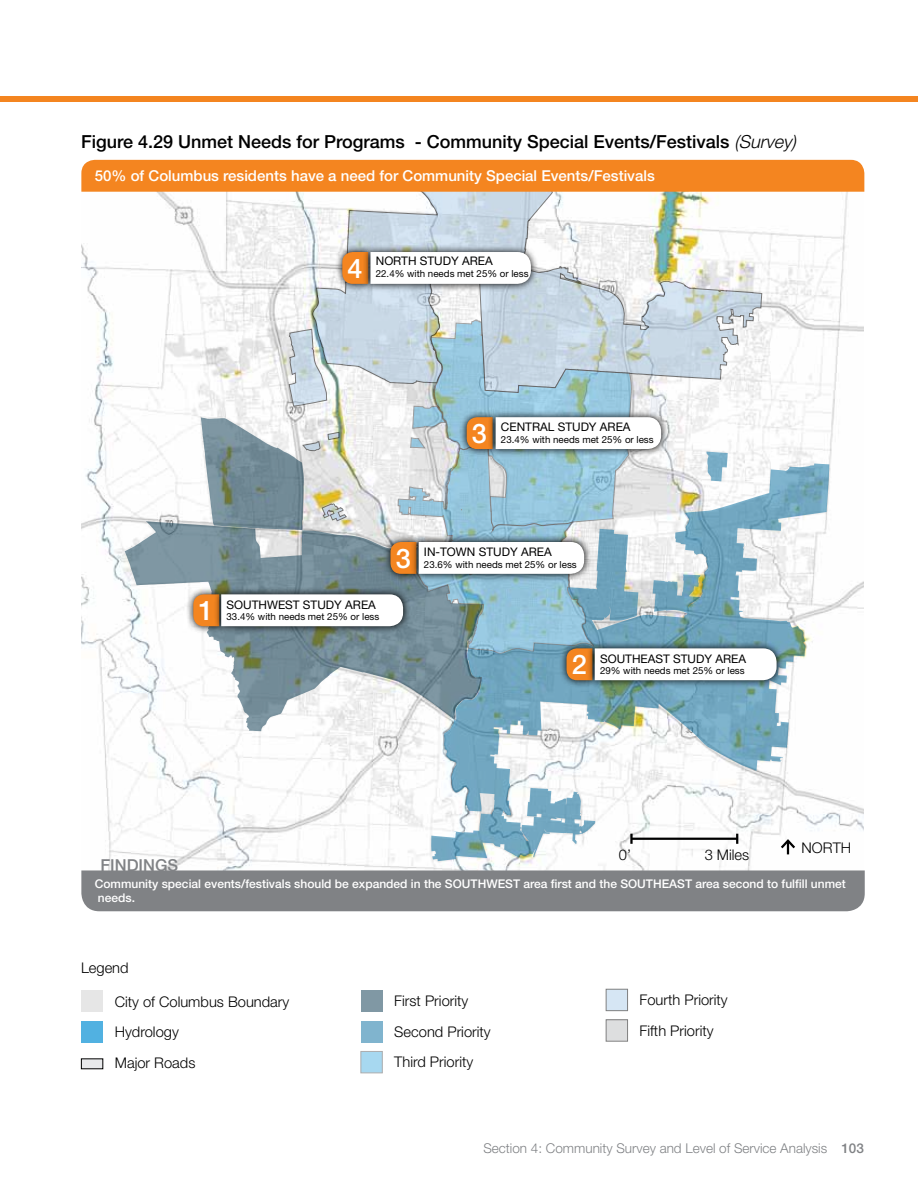
<style>
.page{position:relative;width:918px;height:1188px;background:#fff}
.page>*{position:absolute;margin:0;border:0;box-sizing:border-box;transform-origin:0 0}
.t1{font:500 27px "Helvetica Neue LT Std";color:#fff}
.t2{font:500 18px "Helvetica Neue LT Std";color:#000}
.t3{font:500 16.5px "Helvetica Neue LT Std";color:#808285}
.t4{font:500 15px "Helvetica Neue LT Std";color:#fff}
.t5{font:300 14.7px/30.6px "Helvetica Neue LT Std";color:#000}
.t6{font:300 13.5px "Helvetica Neue LT Std";color:#808285}
.t7{font:500 12px/14.4px "Helvetica Neue LT Std";color:#fff}
.t8{font:11.85px "Helvetica Neue LT Std";color:#000}
.t9{font:9.75px "Helvetica Neue LT Std";color:#000}
.s1{font-weight:300;font-style:italic}
.s2{font-weight:500}
</style>
<div class="page">
<div style="left:0;top:96px;width:918px;height:6px;background:#f48520"></div>
<img style="left:81px;top:192px;width:783px;height:678px">
<svg style="left:431px;top:452px;width:398px;height:409px"></svg>
<svg style="left:288px;top:192px;width:475px;height:225px"></svg>
<svg style="left:409px;top:319px;width:223px;height:98px;background:#b1ccd8"></svg>
<svg style="left:125px;top:417px;width:357px;height:314px"></svg>
<svg style="left:185px;top:587px;width:8px;height:47px"></svg>
<svg style="left:334px;top:245px;width:29px;height:47px"></svg>
<svg style="left:459px;top:410px;width:29px;height:7px"></svg>
<svg style="left:559px;top:680px;width:28px;height:8px"></svg>
<div style="left:361px;top:990px;width:21px;height:22px;background:#8098a4"></div>
<div style="left:361px;top:1021px;width:21px;height:21px;background:#80b4ce"></div>
<div style="left:606px;top:989px;width:22px;height:22px;background:#d6e6f4"></div>
<div style="left:360px;top:1051px;width:23px;height:22px;background:linear-gradient(to bottom,#a7d8f0,#a7d8f0)"></div>
<div style="left:606px;top:1020px;width:22px;height:21px;background:#dddedf"></div>
<div style="left:81px;top:870px;width:784px;height:41px;background:#808285"></div>
<div style="left:81px;top:991px;width:22px;height:21px;background:#e6e6e6"></div>
<div style="left:81px;top:1021px;width:22px;height:22px;background:#51b1e1"></div>
<div style="left:81px;top:1059px;width:22px;height:10px;background:#e8e9eb"></div>
<svg style="left:363px;top:244px;width:176px;height:48px;background:#adb7bf"></svg>
<svg style="left:342px;top:252px;width:189px;height:32px"></svg>
<svg style="left:488px;top:409px;width:181px;height:8px"></svg>
<svg style="left:587px;top:641px;width:197px;height:47px;background:#698e96"></svg>
<svg style="left:193px;top:417px;width:584px;height:263px"></svg>
<hr style="left:631px;top:838px;width:106px;height:2px;background:#000">
<svg style="left:630px;top:834px;width:3px;height:10px"></svg>
<svg style="left:736px;top:834px;width:2px;height:10px"></svg>
<svg style="left:778px;top:837px;width:20px;height:17px"></svg>
<div style="left:81px;top:160px;width:783px;height:32px;background:#f48520"></div>
<h2 class="t2" style="left:81px;top:131px;width:716px">Figure 4.29 Unmet Needs for Programs - Community Special Events/Festivals <span class="s1">(Survey)</span></h2>
<h3 class="t4" style="left:95px;top:167px;width:561px">50% of Columbus residents have a need for Community Special Events/Festivals</h3>
<h1 class="t1" style="left:348px;top:252px;width:17px">4</h1>
<p class="t8" style="left:376px;top:254px;width:118px">NORTH STUDY AREA</p>
<p class="t9" style="left:376px;top:267px;width:154px">22.4% with needs met 25% or less</p>
<h1 class="t1" style="left:472px;top:417px;width:17px">3</h1>
<p class="t8" style="left:501px;top:420px;width:131px">CENTRAL STUDY AREA</p>
<p class="t9" style="left:501px;top:434px;width:154px">23.4% with needs met 25% or less</p>
<h1 class="t1" style="left:199px;top:594px;width:17px">1</h1>
<p class="t8" style="left:227px;top:597px;width:151px">SOUTHWEST STUDY AREA</p>
<p class="t9" style="left:227px;top:611px;width:154px">33.4% with needs met 25% or less</p>
<h1 class="t1" style="left:396px;top:542px;width:17px">3</h1>
<p class="t8" style="left:424px;top:545px;width:129px">IN-TOWN STUDY AREA</p>
<p class="t9" style="left:424px;top:559px;width:154px">23.6% with needs met 25% or less</p>
<h1 class="t1" style="left:572px;top:648px;width:17px">2</h1>
<p class="t8" style="left:600px;top:651px;width:148px">SOUTHEAST STUDY AREA</p>
<p class="t9" style="left:600px;top:665px;width:146px">29% with needs met 25% or less</p>
<h3 class="t3" style="left:100px;top:855px;width:79px">FINDINGS</h3>
<h3 class="t5" style="left:619px;top:839px;width:14px">0’</h3>
<h3 class="t5" style="left:705px;top:839px;width:46px">3 Miles</h3>
<h3 class="t5" style="left:802px;top:832px;width:51px">NORTH</h3>
<p class="t7" style="left:95px;top:876px;width:752px">Community special events/festivals should be expanded in the SOUTHWEST area first and the SOUTHEAST area second to fulfill unmet needs.</p>
<h3 class="t5" style="left:81px;top:952px;width:49px">Legend</h3>
<h3 class="t5" style="left:115px;top:986px;width:176px">City of Columbus Boundary<br>Hydrology<br>Major Roads</h3>
<h3 class="t5" style="left:394px;top:986px;width:98px">First Priority<br>Second Priority</h3>
<h3 class="t5" style="left:640px;top:984px;width:90px">Fourth Priority</h3>
<h3 class="t5" style="left:394px;top:1047px;width:80px">Third Priority</h3>
<h3 class="t5" style="left:640px;top:1015px;width:76px">Fifth Priority</h3>
<h3 class="t6" style="left:483px;top:1140px;width:382px">Section 4: Community Survey and Level of Service Analysis <span class="s2">103</span></h3>
</div>
